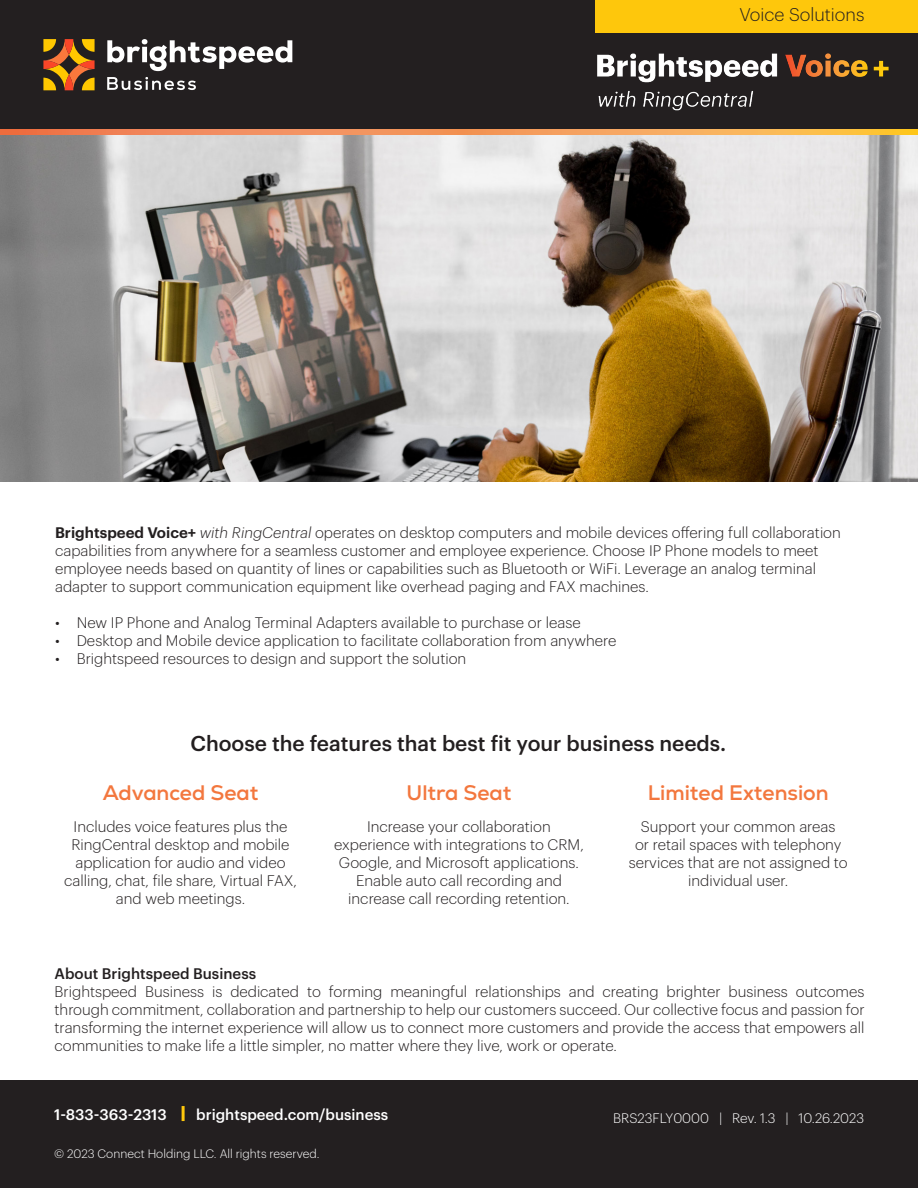
<style>
.page{position:relative;width:918px;height:1188px;background:#fff}
.page>*{position:absolute;margin:0;border:0;box-sizing:border-box;transform-origin:0 0}
.t1{font:500 21px "Graphik";color:#231f20}
.t2{font:700 21px "Nexa";color:#f3773e}
.t3{font:300 18px "Graphik";color:#231f20}
.t4{font:300 15px/18px "Graphik";color:#231f20;text-align:center}
.t5{font:500 15px "Graphik";color:#fff}
.t6{font:500 15px "Graphik";color:#231f20}
.t7{font:300 13.5px "Graphik";color:#fff}
.t8{font:300 12px "Graphik";color:#fff}
.s1{font-weight:600}
.s2{font-style:italic}
</style>
<div class="page">
<div style="left:0;top:0;width:918px;height:135px;background:#231f20"></div>
<div style="left:0;top:1080px;width:918px;height:108px;background:#231f20"></div>
<hr style="left:182px;top:1106px;width:3px;height:15px;background:#fec70c">
<div style="left:595px;top:0;width:323px;height:32px;background:#fec70c"></div>
<svg style="left:0;top:129px;width:918px;height:6px;background:#f49b55"></svg>
<svg style="left:43px;top:39px;width:52px;height:51px"></svg>
<svg style="left:107px;top:39px;width:185px;height:32px"></svg>
<svg style="left:107px;top:77px;width:89px;height:13px"></svg>
<img style="left:597px;top:53px;width:292px;height:58px">
<img style="left:0;top:135px;width:917px;height:347px">
<p class="t3" style="left:740px;top:2px;width:126px">Voice Solutions</p>
<p class="t4" style="left:55px;top:522px;width:787px;text-align:left"><span class="s1">Brightspeed Voice+</span> <span class="s2">with RingCentral</span> operates on desktop computers and mobile devices offering full collaboration capabilities from anywhere for a seamless customer and employee experience. Choose IP Phone models to meet employee needs based on quantity of lines or capabilities such as Bluetooth or WiFi. Leverage an analog terminal adapter to support communication equipment like overhead paging and FAX machines.</p>
<p class="t4" style="left:55px;top:612px;width:527px">• New IP Phone and Analog Terminal Adapters available to purchase or lease</p>
<p class="t4" style="left:55px;top:630px;width:563px">• Desktop and Mobile device application to facilitate collaboration from anywhere</p>
<p class="t4" style="left:55px;top:648px;width:413px">• Brightspeed resources to design and support the solution</p>
<p class="t1" style="left:191px;top:727px;width:537px">Choose the features that best fit your business needs.</p>
<p class="t2" style="left:103px;top:780px;width:157px">Advanced Seat</p>
<p class="t4" style="left:64px;top:816px;width:234px">Includes voice features plus the<br>RingCentral desktop and mobile application for audio and video calling, chat, file share, Virtual FAX, and web meetings.</p>
<p class="t2" style="left:407px;top:780px;width:106px">Ultra Seat</p>
<p class="t4" style="left:334px;top:816px;width:251px">Increase your collaboration experience with integrations to CRM, Google, and Microsoft applications.<br>Enable auto call recording and increase call recording retention.</p>
<p class="t2" style="left:648px;top:780px;width:182px">Limited Extension</p>
<p class="t4" style="left:629px;top:816px;width:221px">Support your common areas<br>or retail spaces with telephony services that are not assigned to individual user.</p>
<p class="t6" style="left:55px;top:962px;width:203px">About Brightspeed Business</p>
<p class="t4" style="left:55px;top:981px;width:811px;text-align:justify">Brightspeed Business is dedicated to forming meaningful relationships and creating brighter business outcomes through commitment, collaboration and partnership to help our customers succeed. Our collective focus and passion for transforming the internet experience will allow us to connect more customers and provide the access that empowers all communities to make life a little simpler, no matter where they live, work or operate.</p>
<p class="t5" style="left:54px;top:1103px;width:114px">1-833-363-2313</p>
<p class="t5" style="left:196px;top:1103px;width:194px">brightspeed.com/business</p>
<p class="t8" style="left:54px;top:1145px;width:267px">© 2023 Connect Holding LLC. All rights reserved.</p>
<p class="t7" style="left:613px;top:1108px;width:252px">BRS23FLY0000 | Rev. 1.3 | 10.26.2023</p>
</div>
